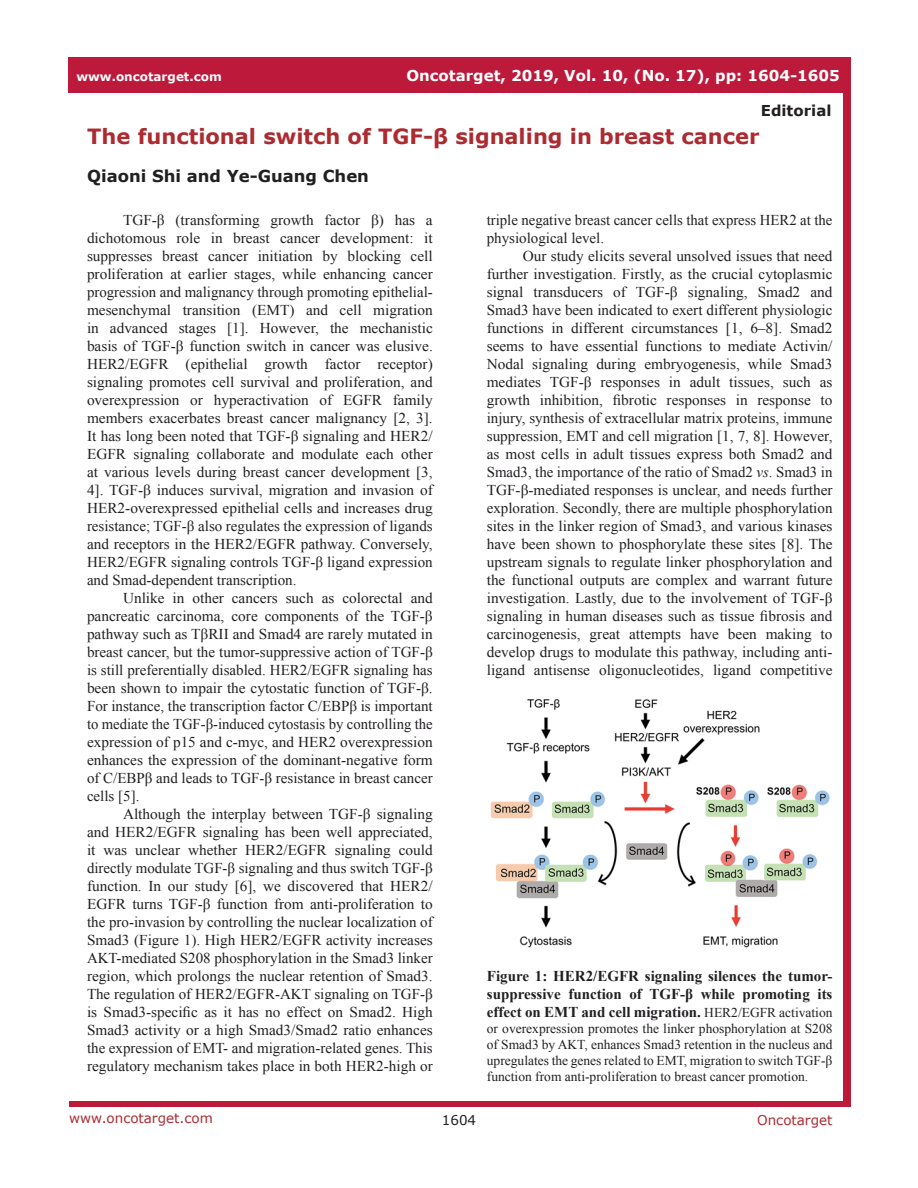
<style>
.page{position:relative;width:918px;height:1188px;background:#fff}
.page>*{position:absolute;margin:0;border:0;box-sizing:border-box;transform-origin:0 0}
.t1{font:700 21px "Verdana";color:#ac2b31}
.Authors{font:700 16.5px "Verdana";color:#221f22}
.BodyTextEditorial{font:15px/18px "Times New Roman";color:#221f22;text-align:justify}
.FigureText{font:700 15px/18px "Times New Roman";color:#221f22;text-align:justify}
.t2{font:700 15px "Verdana";color:#fff}
.t3{font:700 15px "Verdana";color:#231f20}
.FigureText-2{font:13.5px/16.2px "Times New Roman";color:#221f22;text-align:justify}
.t4{font:13.5px "Verdana";color:#ac2b31}
.t5{font:13.5px "Verdana";color:#221f22}
.t6{font:700 12px "Verdana";color:#fff}
.s1{font-style:italic}
.s2{font-weight:400;font-size:13.5px}
</style>
<div class="page">
<div style="left:69px;top:57px;width:781px;height:36px;background:#bd1a3b"></div>
<img style="left:490px;top:699px;width:340px;height:249px">
<p class="t6" style="left:76px;top:68px;width:147px">www.oncotarget.com</p>
<p class="t2" style="left:406px;top:65px;width:435px">Oncotarget, 2019, Vol. 10, (No. 17), pp: 1604-1605</p>
<p class="t3" style="left:761px;top:100px;width:72px">Editorial</p>
<p class="t1" style="left:87px;top:122px;width:674px">The functional switch of TGF-β signaling in breast cancer</p>
<p class="Authors" style="left:87px;top:164px;width:283px">Qiaoni Shi and Ye-Guang Chen</p>
<p class="BodyTextEditorial" style="left:87px;top:210px;width:347px;text-indent:36px">TGF-β (transforming growth factor β) has a dichotomous role in breast cancer development: it suppresses breast cancer initiation by blocking cell proliferation at earlier stages, while enhancing cancer progression and malignancy through promoting epithelial&shy;mesenchymal transition (EMT) and cell migration in advanced stages [1]. However, the mechanistic basis of TGF-β function switch in cancer was elusive.<br>HER2/EGFR (epithelial growth factor receptor) signaling promotes cell survival and proliferation, and overexpression or hyperactivation of EGFR family members exacerbates breast cancer malignancy [2, 3].<br>It has long been noted that TGF-β signaling and HER2/ EGFR signaling collaborate and modulate each other at various levels during breast cancer development [3, 4]. TGF-β induces survival, migration and invasion of HER2-overexpressed epithelial cells and increases drug resistance; TGF-β also regulates the expression of ligands and receptors in the HER2/EGFR pathway. Conversely, HER2/EGFR signaling controls TGF-β ligand expression and Smad-dependent transcription.</p>
<p class="BodyTextEditorial" style="left:87px;top:588px;width:347px;text-indent:36px">Unlike in other cancers such as colorectal and pancreatic carcinoma, core components of the TGF-β pathway such as TβRII and Smad4 are rarely mutated in breast cancer, but the tumor-suppressive action of TGF-β is still preferentially disabled. HER2/EGFR signaling has been shown to impair the cytostatic function of TGF-β.<br>For instance, the transcription factor C/EBPβ is important to mediate the TGF-β-induced cytostasis by controlling the expression of p15 and c-myc, and HER2 overexpression enhances the expression of the dominant-negative form of C/EBPβ and leads to TGF-β resistance in breast cancer cells [5].</p>
<p class="BodyTextEditorial" style="left:87px;top:804px;width:347px;text-indent:36px">Although the interplay between TGF-β signaling and HER2/EGFR signaling has been well appreciated, it was unclear whether HER2/EGFR signaling could directly modulate TGF-β signaling and thus switch TGF-β function. In our study [6], we discovered that HER2/ EGFR turns TGF-β function from anti-proliferation to the pro-invasion by controlling the nuclear localization of Smad3 (Figure 1). High HER2/EGFR activity increases AKT-mediated S208 phosphorylation in the Smad3 linker region, which prolongs the nuclear retention of Smad3.<br>The regulation of HER2/EGFR-AKT signaling on TGF-β is Smad3-specific as it has no effect on Smad2. High Smad3 activity or a high Smad3/Smad2 ratio enhances the expression of EMT- and migration-related genes. This regulatory mechanism takes place in both HER2-high or</p>
<p class="BodyTextEditorial" style="left:487px;top:210px;width:347px">triple negative breast cancer cells that express HER2 at the physiological level.</p>
<p class="BodyTextEditorial" style="left:487px;top:246px;width:347px;text-indent:36px">Our study elicits several unsolved issues that need further investigation. Firstly, as the crucial cytoplasmic signal transducers of TGF-β signaling, Smad2 and Smad3 have been indicated to exert different physiologic functions in different circumstances [1, 6–8]. Smad2 seems to have essential functions to mediate Activin/ Nodal signaling during embryogenesis, while Smad3 mediates TGF-β responses in adult tissues, such as growth inhibition, fibrotic responses in response to injury, synthesis of extracellular matrix proteins, immune suppression, EMT and cell migration [1, 7, 8]. However, as most cells in adult tissues express both Smad2 and Smad3, the importance of the ratio of Smad2 <span class="s1">vs</span>. Smad3 in TGF-β-mediated responses is unclear, and needs further exploration. Secondly, there are multiple phosphorylation sites in the linker region of Smad3, and various kinases have been shown to phosphorylate these sites [8]. The upstream signals to regulate linker phosphorylation and the functional outputs are complex and warrant future investigation. Lastly, due to the involvement of TGF-β signaling in human diseases such as tissue fibrosis and carcinogenesis, great attempts have been making to develop drugs to modulate this pathway, including anti&shy;ligand antisense oligonucleotides, ligand competitive</p>
<p class="FigureText" style="left:487px;top:966px;width:347px">Figure 1: HER2/EGFR signaling silences the tumor&shy;suppressive function of TGF-β while promoting its effect on EMT and cell migration. <span class="s2">HER2/EGFR activation</span></p>
<p class="FigureText-2" style="left:487px;top:1020px;width:347px">or overexpression promotes the linker phosphorylation at S208 of Smad3 by AKT, enhances Smad3 retention in the nucleus and upregulates the genes related to EMT, migration to switch TGF-β function from anti-proliferation to breast cancer promotion.</p>
<p class="t4" style="left:69px;top:1109px;width:145px">www.oncotarget.com</p>
<p class="t5" style="left:442px;top:1111px;width:36px">1604</p>
<p class="t4" style="left:757px;top:1111px;width:77px">Oncotarget</p>
</div>
